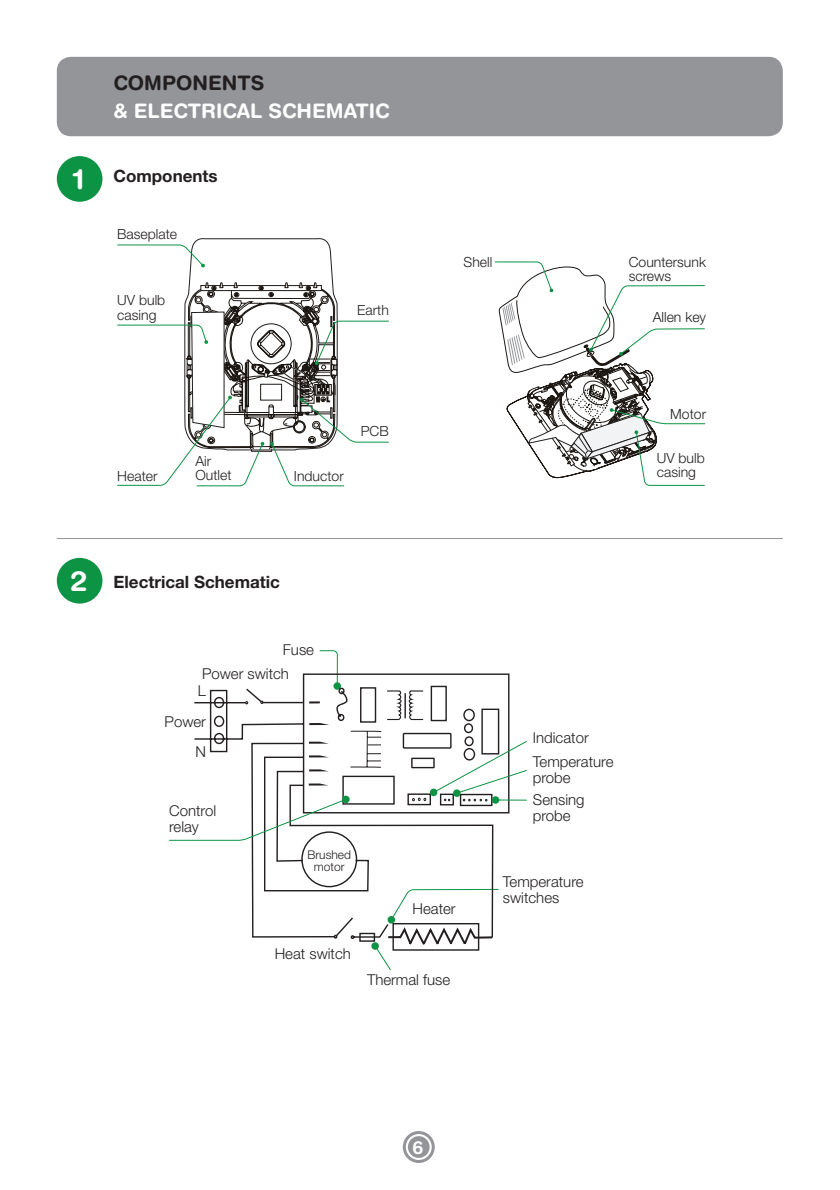
<style>
.page{position:relative;width:840px;height:1190px;background:#fff}
.page>*{position:absolute;margin:0;border:0;box-sizing:border-box;transform-origin:0 0}
.HEADINGS{font:700 28px "Helvetica Rounded LT Std";color:#fff}
.HEADINGS-2{font:700 20px/28px "Helvetica Rounded LT Std";color:#fff}
.t1{font:700 18px "Helvetica Rounded LT Std";color:#fff}
.Text{font:700 17px "Helvetica Neue LT Std";color:#231f20}
.t2{font:300 15px/16px "Helvetica Neue LT Std";color:#231f20}
.t3{font:300 14px/14px "Helvetica Neue LT Std";color:#231f20}
.t4{font:300 12px/12px "Helvetica Neue LT Std";color:#231f20;text-align:center}
.s1{color:#231f20}
</style>
<div class="page">
<div style="left:403px;top:1130px;width:32px;height:32px;border:3px solid #939598;border-radius:50%"></div>
<div style="left:408px;top:1135px;width:21px;height:22px;background:#939598;border-radius:50%"></div>
<div style="left:57px;top:57px;width:725px;height:79px;background:#939598;border-radius:14px"></div>
<svg style="left:371px;top:888px;width:128px;height:82px"></svg>
<svg style="left:251px;top:841px;width:243px;height:97px"></svg>
<svg style="left:169px;top:650px;width:358px;height:191px"></svg>
<div style="left:301px;top:831px;width:56px;height:56px;border:1px solid #231f20;border-radius:50%"></div>
<div style="left:57px;top:156px;width:45px;height:46px;background:#0d9344;border-radius:50%"></div>
<div style="left:57px;top:558px;width:45px;height:45px;background:#0d9344;border-radius:50%"></div>
<hr style="left:57px;top:538px;width:725px;height:1px;background:#939598">
<svg style="left:117px;top:238px;width:272px;height:248px"></svg>
<svg style="left:494px;top:261px;width:211px;height:225px"></svg>
<p class="HEADINGS" style="left:73px;top:162px;width:13px">1</p>
<p class="HEADINGS-2" style="left:113px;top:68px;width:278px"><span class="s1">COMPONENTS<br></span>&amp; ELECTRICAL SCHEMATIC</p>
<p class="Text" style="left:113px;top:166px;width:106px">Components</p>
<p class="t3" style="left:117px;top:226px;width:61px">Baseplate</p>
<p class="t3" style="left:117px;top:292px;width:49px;line-height:15px">UV bulb casing</p>
<p class="t3" style="left:357px;top:302px;width:33px">Earth</p>
<p class="t3" style="left:463px;top:255px;width:30px">Shell</p>
<p class="t3" style="left:628px;top:255px;width:79px">Countersunk screws</p>
<p class="t3" style="left:652px;top:310px;width:55px">Allen key</p>
<p class="t3" style="left:361px;top:424px;width:30px">PCB</p>
<p class="t3" style="left:670px;top:406px;width:37px">Motor</p>
<p class="t3" style="left:656px;top:451px;width:49px">UV bulb</p>
<p class="t3" style="left:195px;top:454px;width:38px">Air<br>Outlet</p>
<p class="t3" style="left:117px;top:469px;width:42px">Heater</p>
<p class="t3" style="left:656px;top:465px;width:41px">casing</p>
<p class="t3" style="left:294px;top:469px;width:51px">Inductor</p>
<p class="HEADINGS" style="left:70px;top:564px;width:18px">2</p>
<p class="Text" style="left:113px;top:571px;width:168px">Electrical Schematic</p>
<p class="t2" style="left:283px;top:640px;width:33px">Fuse</p>
<p class="t2" style="left:202px;top:665px;width:88px">Power switch</p>
<p class="t2" style="left:198px;top:682px;width:10px">L</p>
<p class="t2" style="left:165px;top:713px;width:43px">Power</p>
<p class="t2" style="left:195px;top:743px;width:12px">N</p>
<p class="t2" style="left:169px;top:802px;width:48px">Control relay</p>
<p class="t4" style="left:307px;top:848px;width:45px">Brushed motor</p>
<p class="t2" style="left:275px;top:945px;width:78px">Heat switch</p>
<p class="t2" style="left:412px;top:900px;width:45px">Heater</p>
<p class="t2" style="left:367px;top:970px;width:85px">Thermal fuse</p>
<p class="t2" style="left:533px;top:726px;width:82px;line-height:23.6px">Indicator<br>Temperature</p>
<p class="t2" style="left:533px;top:769px;width:39px">probe</p>
<p class="t2" style="left:533px;top:791px;width:53px">Sensing probe</p>
<p class="t2" style="left:503px;top:872px;width:82px">Temperature switches</p>
<p class="t1" style="left:412px;top:1136px;width:13px">6</p>
</div>
